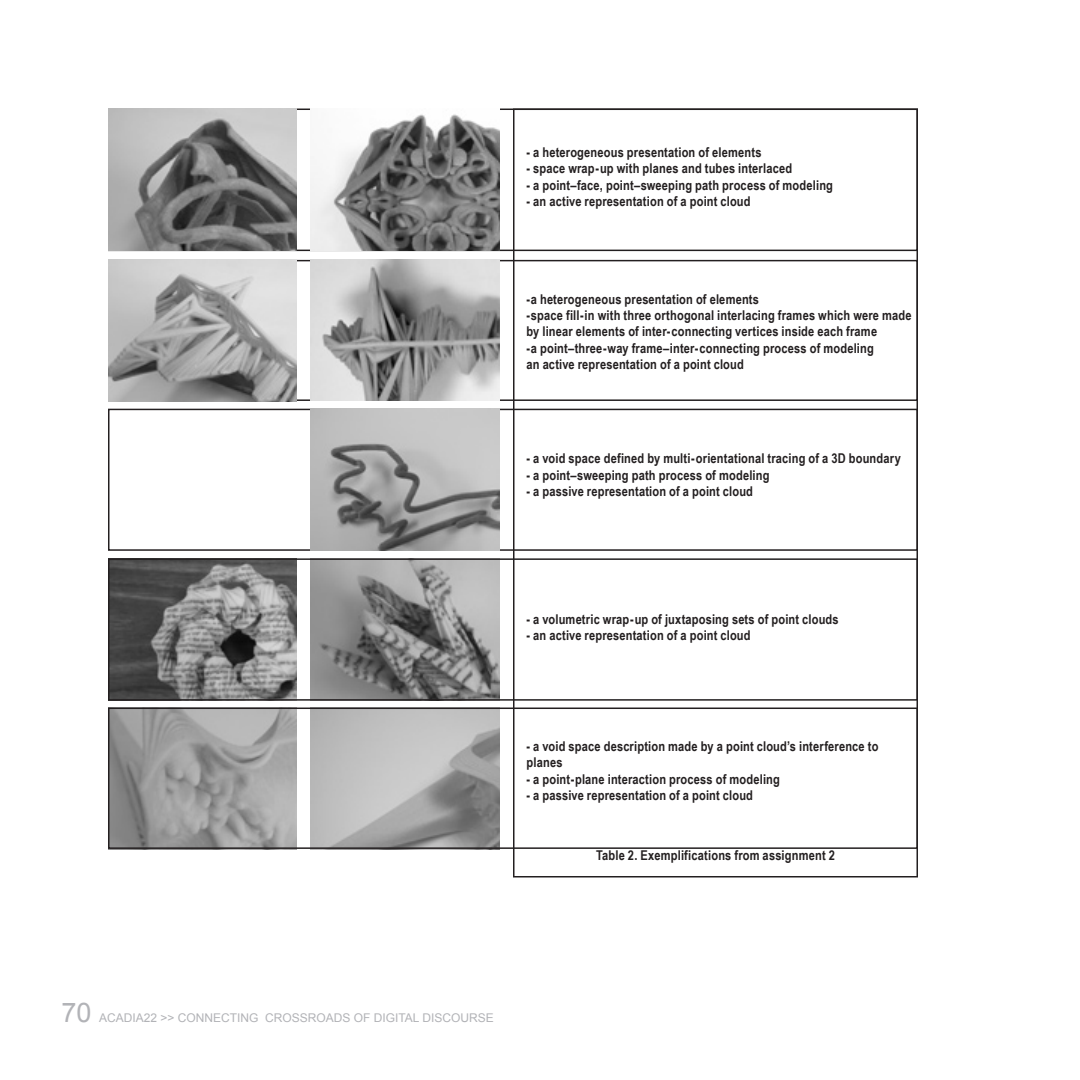
<style>
.page{position:relative;width:1080px;height:1080px;background:#fff}
.page>*{position:absolute;margin:0;border:0;box-sizing:border-box;transform-origin:0 0}
.t1{font:27px "Arial";color:#b2b3b7}
.zzcaption{font:700 13.5px/16.2px "Arial Narrow";letter-spacing:.015em;color:#231f20}
.t2{font:12px "Arial";color:#b2b3b7}
</style>
<div class="page">
<div style="left:108px;top:260px;width:810px;height:141px;border:2px solid #231f20"></div>
<div style="left:108px;top:409px;width:810px;height:142px;border:2px solid #231f20"></div>
<img style="left:108px;top:109px;width:189px;height:141px">
<img style="left:310px;top:114px;width:190px;height:136px">
<img style="left:108px;top:260px;width:189px;height:142px">
<img style="left:310px;top:260px;width:190px;height:141px">
<img style="left:310px;top:409px;width:190px;height:142px">
<img style="left:111px;top:561px;width:186px;height:137px">
<img style="left:310px;top:561px;width:190px;height:137px">
<img style="left:111px;top:711px;width:186px;height:135px">
<img style="left:310px;top:711px;width:190px;height:135px">
<div style="left:108px;top:558px;width:810px;height:143px;border:2px solid #231f20"></div>
<div style="left:108px;top:708px;width:810px;height:141px;border:2px solid #231f20"></div>
<p class="zzcaption" style="left:526px;top:144px;width:237px">- a heterogeneous presentation of elements</p>
<p class="zzcaption" style="left:526px;top:160px;width:267px">- space wrap-up with planes and tubes interlaced</p>
<p class="zzcaption" style="left:526px;top:177px;width:308px">- a point–face, point–sweeping path process of modeling</p>
<p class="zzcaption" style="left:526px;top:193px;width:226px">- an active representation of a point cloud</p>
<p class="zzcaption" style="left:526px;top:291px;width:234px">-a heterogeneous presentation of elements</p>
<p class="zzcaption" style="left:526px;top:307px;width:387px">-space fill-in with three orthogonal interlacing frames which were made by linear elements of inter-connecting vertices inside each frame</p>
<p class="zzcaption" style="left:526px;top:340px;width:349px">-a point–three-way frame–inter-connecting process of modeling</p>
<p class="zzcaption" style="left:526px;top:356px;width:219px">an active representation of a point cloud</p>
<p class="zzcaption" style="left:526px;top:450px;width:376px">- a void space defined by multi-orientational tracing of a 3D boundary</p>
<p class="zzcaption" style="left:526px;top:467px;width:245px">- a point–sweeping path process of modeling</p>
<p class="zzcaption" style="left:526px;top:483px;width:228px">- a passive representation of a point cloud</p>
<p class="zzcaption" style="left:526px;top:611px;width:314px">- a volumetric wrap-up of juxtaposing sets of point clouds</p>
<p class="zzcaption" style="left:526px;top:627px;width:226px">- an active representation of a point cloud</p>
<p class="zzcaption" style="left:526px;top:738px;width:353px">- a void space description made by a point cloud’s interference to planes</p>
<p class="zzcaption" style="left:526px;top:771px;width:255px">- a point-plane interaction process of modeling</p>
<p class="zzcaption" style="left:526px;top:787px;width:228px">- a passive representation of a point cloud</p>
<p class="zzcaption" style="left:596px;top:847px;width:240px">Table 2. Exemplifications from assignment 2</p>
<h1 class="t1" style="left:62px;top:997px;width:32px">70</h1>
<p class="t2" style="left:99px;top:1011px;width:396px">ACADIA22 &gt;&gt; CONNECTING CROSSROADS OF DIGITAL DISCOURSE</p>
</div>
